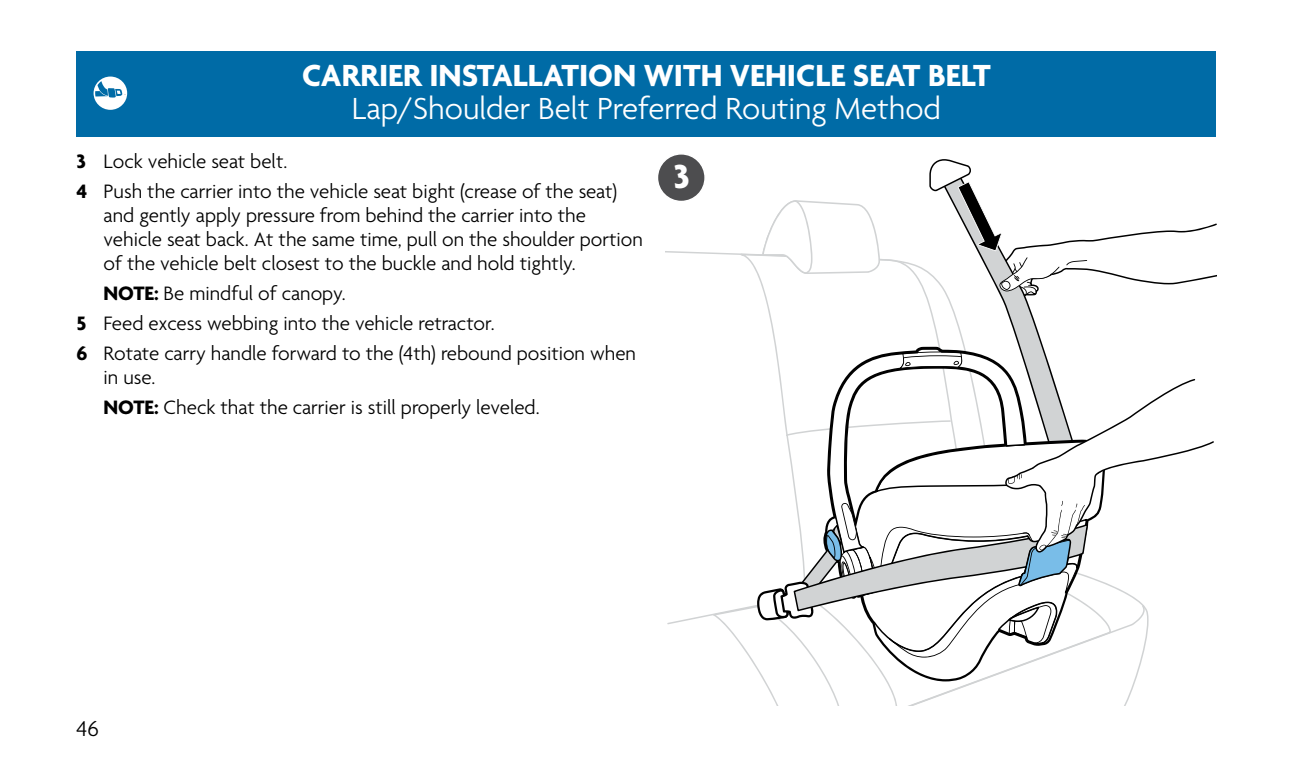
<style>
.page{position:relative;width:1293px;height:757px;background:#fff}
.page>*{position:absolute;margin:0;border:0;box-sizing:border-box;transform-origin:0 0}
.t1{font:700 36px "Agenda";color:#fff}
.t2{font:700 33px "Agenda";color:#fff}
.t3{font:300 33px "Agenda";color:#fff}
.t4{font:300 23.4px "Agenda";color:#000}
.P_-_STEP_TEXT_-_no_n{font:300 21px/24px "Agenda";color:#000}
.s1{font-weight:700}
</style>
<div class="page">
<svg style="left:665px;top:251px;width:379px;height:374px"></svg>
<div style="left:667px;top:556px;width:330px;height:68px;background:#fff"></div>
<svg style="left:740px;top:254px;width:230px;height:125px"></svg>
<svg style="left:823px;top:347px;width:231px;height:32px"></svg>
<svg style="left:828px;top:348px;width:197px;height:31px"></svg>
<svg style="left:899px;top:349px;width:63px;height:20px"></svg>
<svg style="left:762px;top:200px;width:118px;height:74px"></svg>
<svg style="left:713px;top:379px;width:501px;height:327px"></svg>
<svg style="left:929px;top:159px;width:287px;height:137px"></svg>
<div style="left:77px;top:51px;width:1139px;height:85px;background:#006ba6"></div>
<div style="left:657px;top:154px;width:48px;height:47px;background:#4d4d4f;border-radius:50%"></div>
<div style="left:657px;top:153px;width:49px;height:49px;border:2px solid #fff;border-radius:50%"></div>
<div style="left:94px;top:77px;width:33px;height:33px;background:#fff;border-radius:50%"></div>
<svg style="left:95px;top:81px;width:27px;height:17px"></svg>
<h2 class="t2" style="left:302px;top:58px;width:690px">CARRIER INSTALLATION WITH VEHICLE SEAT BELT</h2>
<h2 class="t3" style="left:352px;top:91px;width:591px">Lap/Shoulder Belt Preferred Routing Method</h2>
<h1 class="t1" style="left:673px;top:157px;width:18px">3</h1>
<p class="P_-_STEP_TEXT_-_no_n" style="left:77px;top:151px;width:212px"><span class="s1">3</span> Lock vehicle seat belt.</p>
<p class="P_-_STEP_TEXT_-_no_n" style="left:104px;top:181px;width:541px;text-indent:-27px"><span class="s1">4</span> Push the carrier into the vehicle seat bight (crease of the seat) and gently apply pressure from behind the carrier into the vehicle seat back. At the same time, pull on the shoulder portion of the vehicle belt closest to the buckle and hold tightly.</p>
<p class="P_-_STEP_TEXT_-_no_n" style="left:104px;top:283px;width:244px"><span class="s1">NOTE:</span> Be mindful of canopy.</p>
<p class="P_-_STEP_TEXT_-_no_n" style="left:77px;top:313px;width:420px"><span class="s1">5</span> Feed excess webbing into the vehicle retractor.</p>
<p class="P_-_STEP_TEXT_-_no_n" style="left:104px;top:343px;width:534px;text-indent:-27px"><span class="s1">6</span> Rotate carry handle forward to the (4th) rebound position when in use.</p>
<p class="P_-_STEP_TEXT_-_no_n" style="left:104px;top:397px;width:437px"><span class="s1">NOTE:</span> Check that the carrier is still properly leveled.</p>
<p class="t4" style="left:77px;top:716px;width:24px">46</p>
</div>
